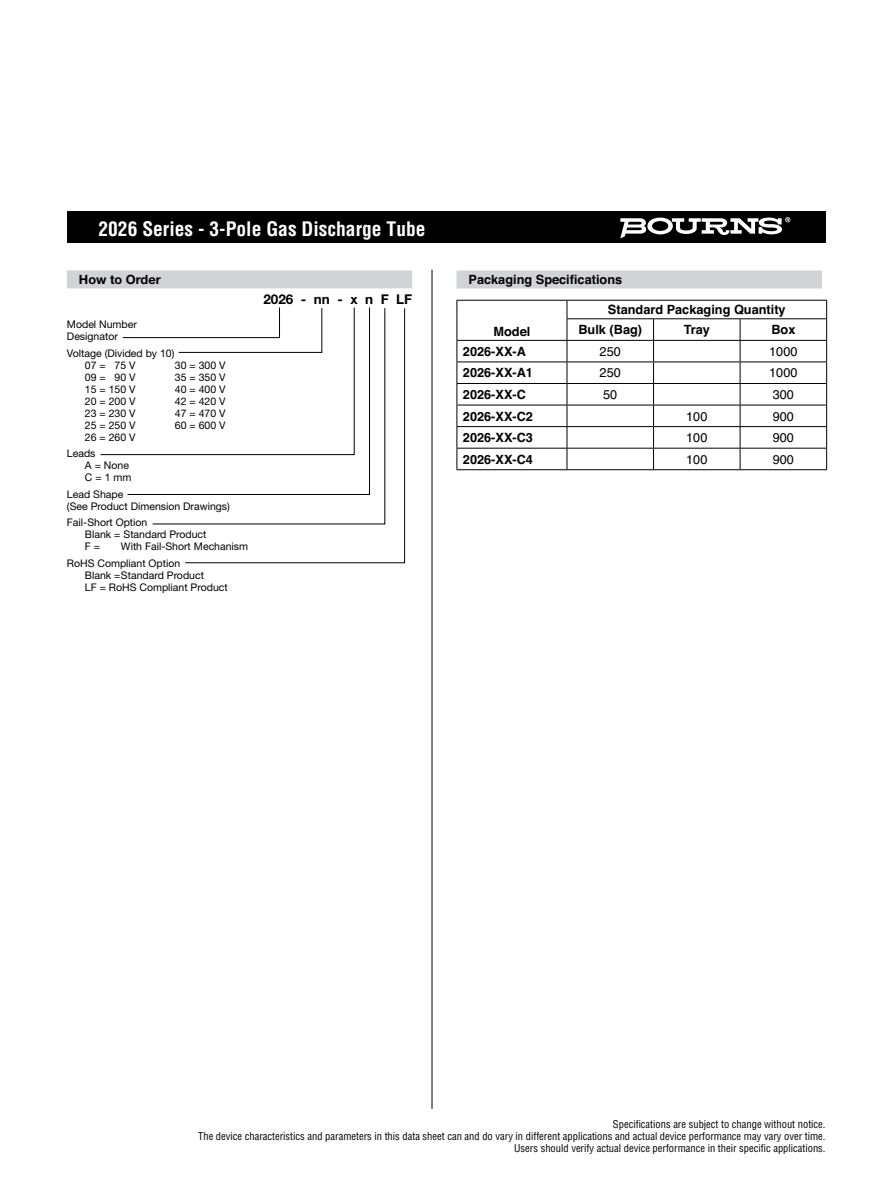
<style>
.page{position:relative;width:891px;height:1188px;background:#fff}
.page>*{position:absolute;margin:0;border:0;box-sizing:border-box;transform-origin:0 0}
.t1{font:700 condensed 19.5px "Helvetica";color:#fff}
.t2{font:700 13.5px "Helvetica Neue";color:#000}
.t3{font:700 12.75px/20.1px "Helvetica";color:#000}
.t4{font:12.75px "Helvetica";color:#000}
.t5{font:700 12.75px "Helvetica Neue";color:#000}
.t6{font:10.5px/12px "Helvetica Neue";color:#000}
.t7{font:condensed 10.5px/12px "Helvetica";color:#000;text-align:right}
</style>
<div class="page">
<div style="left:67px;top:212px;width:759px;height:31px;background:#000"></div>
<svg style="left:620px;top:217px;width:170px;height:21px"></svg>
<div style="left:67px;top:270px;width:345px;height:18px;background:#d1d3d4"></div>
<svg style="left:152px;top:307px;width:218px;height:218px"></svg>
<svg style="left:184px;top:308px;width:221px;height:256px"></svg>
<div style="left:457px;top:271px;width:365px;height:18px;background:#d1d3d4"></div>
<hr style="left:457px;top:300px;width:110px;height:1px;background:#000">
<hr style="left:567px;top:300px;width:87px;height:1px;background:#000">
<hr style="left:654px;top:300px;width:173px;height:1px;background:#000">
<hr style="left:567px;top:318px;width:87px;height:1px;background:#000">
<hr style="left:654px;top:318px;width:86px;height:1px;background:#000">
<hr style="left:740px;top:318px;width:87px;height:1px;background:#000">
<hr style="left:457px;top:340px;width:110px;height:1px;background:#000">
<hr style="left:567px;top:340px;width:87px;height:1px;background:#000">
<hr style="left:654px;top:340px;width:86px;height:1px;background:#000">
<hr style="left:740px;top:340px;width:87px;height:1px;background:#000">
<hr style="left:457px;top:362px;width:110px;height:1px;background:#000">
<hr style="left:567px;top:362px;width:87px;height:1px;background:#000">
<hr style="left:654px;top:362px;width:86px;height:1px;background:#000">
<hr style="left:740px;top:362px;width:87px;height:1px;background:#000">
<hr style="left:457px;top:383px;width:110px;height:1px;background:#000">
<hr style="left:567px;top:383px;width:87px;height:1px;background:#000">
<hr style="left:654px;top:383px;width:86px;height:1px;background:#000">
<hr style="left:740px;top:383px;width:87px;height:1px;background:#000">
<hr style="left:457px;top:405px;width:110px;height:1px;background:#000">
<hr style="left:567px;top:405px;width:87px;height:1px;background:#000">
<hr style="left:654px;top:405px;width:86px;height:1px;background:#000">
<hr style="left:740px;top:405px;width:87px;height:1px;background:#000">
<hr style="left:457px;top:426px;width:110px;height:1px;background:#000">
<hr style="left:567px;top:426px;width:87px;height:1px;background:#000">
<hr style="left:654px;top:426px;width:86px;height:1px;background:#000">
<hr style="left:740px;top:426px;width:87px;height:1px;background:#000">
<hr style="left:457px;top:448px;width:110px;height:1px;background:#000">
<svg style="left:457px;top:301px;width:1px;height:168px"></svg>
<hr style="left:567px;top:448px;width:87px;height:1px;background:#000">
<svg style="left:567px;top:301px;width:1px;height:168px"></svg>
<hr style="left:654px;top:448px;width:86px;height:1px;background:#000">
<svg style="left:653px;top:319px;width:1px;height:150px"></svg>
<hr style="left:740px;top:448px;width:87px;height:1px;background:#000">
<svg style="left:740px;top:319px;width:1px;height:150px"></svg>
<svg style="left:826px;top:301px;width:1px;height:168px"></svg>
<hr style="left:457px;top:469px;width:370px;height:1px;background:#000">
<hr style="left:432px;top:270px;width:1px;height:839px;background:#000">
<h1 class="t1" style="left:98px;top:221px;width:329px">2026 Series - 3-Pole Gas Discharge Tube</h1>
<p class="t5" style="left:79px;top:275px;width:83px">How to Order</p>
<p class="t2" style="left:263px;top:295px;width:150px">2026 - nn - x n F LF</p>
<p class="t6" style="left:67px;top:320px;width:72px">Model Number<br>Designator</p>
<p class="t6" style="left:85px;top:348px;width:91px;text-indent:-18px">Voltage (Divided by 10)<br>07 = 75 V</p>
<p class="t6" style="left:175px;top:360px;width:52px">30 = 300 V</p>
<p class="t6" style="left:85px;top:372px;width:52px">09 = 90 V</p>
<p class="t6" style="left:175px;top:372px;width:52px">35 = 350 V</p>
<p class="t6" style="left:85px;top:384px;width:52px">15 = 150 V</p>
<p class="t6" style="left:175px;top:384px;width:52px">40 = 400 V</p>
<p class="t6" style="left:85px;top:396px;width:52px">20 = 200 V</p>
<p class="t6" style="left:175px;top:396px;width:52px">42 = 420 V</p>
<p class="t6" style="left:85px;top:408px;width:52px">23 = 230 V</p>
<p class="t6" style="left:175px;top:408px;width:52px">47 = 470 V</p>
<p class="t6" style="left:85px;top:420px;width:52px">25 = 250 V</p>
<p class="t6" style="left:175px;top:420px;width:52px">60 = 600 V</p>
<p class="t6" style="left:67px;top:430px;width:70px;line-height:16.5px;text-indent:18px">26 = 260 V<br>Leads</p>
<p class="t6" style="left:85px;top:461px;width:48px">A = None<br>C = 1 mm</p>
<p class="t6" style="left:67px;top:489px;width:164px">Lead Shape<br>(See Product Dimension Drawings)</p>
<p class="t6" style="left:85px;top:518px;width:123px;text-indent:-18px">Fail-Short Option<br>Blank = Standard Product<br>F =</p>
<p class="t6" style="left:67px;top:539px;width:183px;line-height:16.5px;text-indent:54px">With Fail-Short Mechanism<br>RoHS Compliant Option</p>
<p class="t6" style="left:85px;top:570px;width:144px">Blank = Standard Product<br>LF = RoHS Compliant Product</p>
<p class="t3" style="left:469px;top:271px;width:155px">Packaging Specifications</p>
<p class="t3" style="left:494px;top:323px;width:38px">Model</p>
<p class="t3" style="left:578px;top:301px;width:209px;text-indent:30px">Standard Packaging Quantity<br>Bulk (Bag)</p>
<p class="t3" style="left:684px;top:321px;width:28px">Tray</p>
<p class="t3" style="left:771px;top:321px;width:26px">Box</p>
<p class="t3" style="left:463px;top:343px;width:65px">2026-XX-A</p>
<p class="t4" style="left:600px;top:347px;width:23px">250</p>
<p class="t4" style="left:769px;top:347px;width:30px">1000</p>
<p class="t3" style="left:463px;top:364px;width:72px">2026-XX-A1</p>
<p class="t4" style="left:600px;top:368px;width:23px">250</p>
<p class="t4" style="left:769px;top:368px;width:30px">1000</p>
<p class="t3" style="left:463px;top:386px;width:65px">2026-XX-C</p>
<p class="t4" style="left:603px;top:390px;width:16px">50</p>
<p class="t4" style="left:773px;top:390px;width:23px">300</p>
<p class="t3" style="left:463px;top:407px;width:72px">2026-XX-C2</p>
<p class="t4" style="left:686px;top:411px;width:23px">100</p>
<p class="t4" style="left:773px;top:411px;width:23px">900</p>
<p class="t3" style="left:463px;top:429px;width:72px">2026-XX-C3</p>
<p class="t4" style="left:686px;top:433px;width:23px">100</p>
<p class="t4" style="left:773px;top:433px;width:23px">900</p>
<p class="t3" style="left:463px;top:450px;width:72px">2026-XX-C4</p>
<p class="t4" style="left:686px;top:455px;width:23px">100</p>
<p class="t4" style="left:773px;top:455px;width:23px">900</p>
<p class="t7" style="left:198px;top:1119px;width:629px">Specifications are subject to change without notice.<br>The device characteristics and parameters in this data sheet can and do vary in different applications and actual device performance may vary over time.<br>Users should verify actual device performance in their specific applications.</p>
</div>
